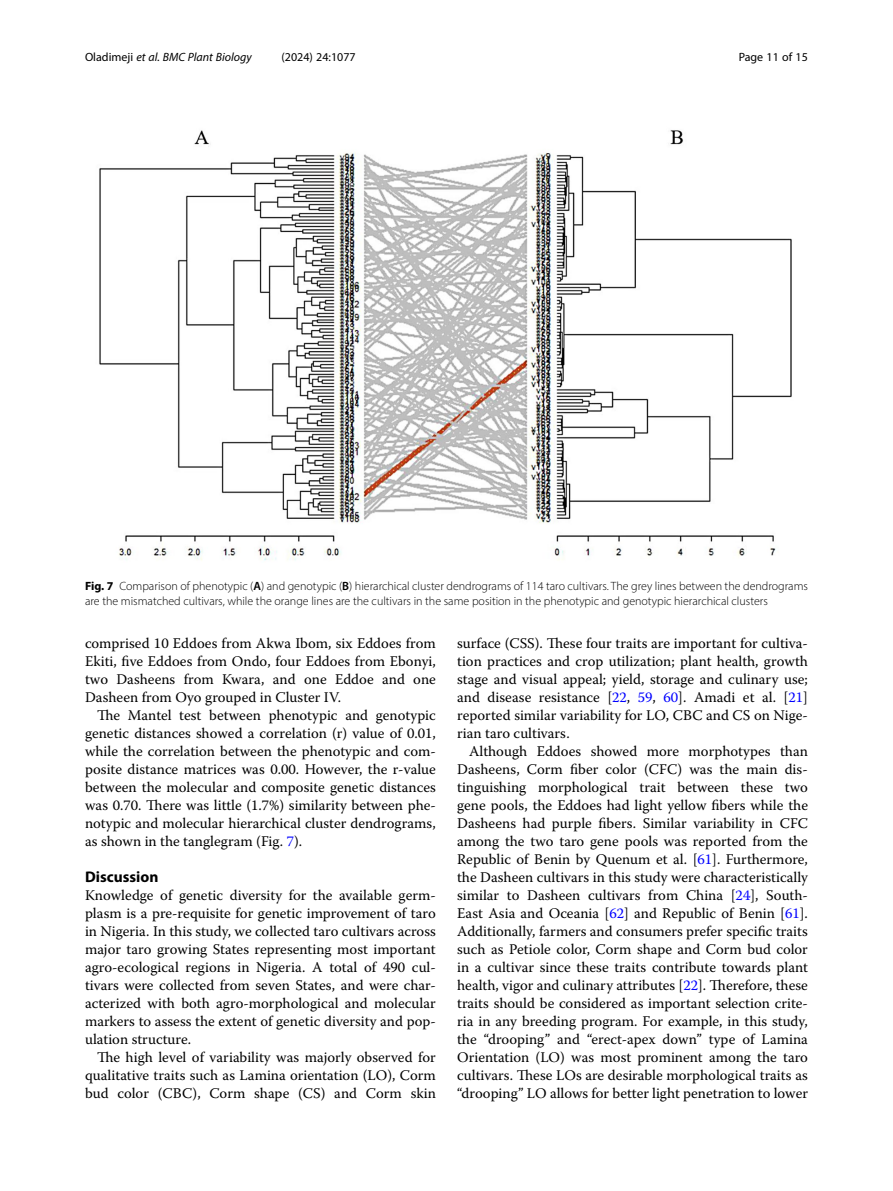
<style>
.page{position:relative;width:893px;height:1191px;background:#fff}
.page>*{position:absolute;margin:0;border:0;box-sizing:border-box;transform-origin:0 0}
.Head_1{font:700 15.45px "Myriad Pro";color:#000}
.Body_Text_Indent{font:14.7px/18px "Warnock Pro";color:#000;text-align:justify}
.Body_Text{font:14.7px/18px "Warnock Pro";color:#000;text-align:justify}
.Figure_Caption{font:300 12px/15px "Myriad Pro";color:#000}
.t1{font:italic 12px "Myriad Pro";color:#000}
.t2{font:12px "Myriad Pro";color:#000}
.s1{font-style:normal}
.s2{font-weight:700}
.s3{font-weight:600}
.s4{color:#00f}
</style>
<div class="page">
<img style="left:99px;top:130px;width:693px;height:431px">
<p class="t1" style="left:85px;top:50px;width:168px"><span class="s1">Oladimeji</span> et al. BMC Plant Biology</p>
<p class="t2" style="left:282px;top:50px;width:76px">(2024) 24:1077</p>
<p class="t2" style="left:739px;top:50px;width:71px">Page 11 of 15</p>
<p class="Figure_Caption" style="left:85px;top:578px;width:724px"><span class="s2">Fig. 7</span> Comparison of phenotypic (<span class="s3">A</span>) and genotypic (<span class="s3">B</span>) hierarchical cluster dendrograms of 114 taro cultivars. The grey lines between the dendrograms are the mismatched cultivars, while the orange lines are the cultivars in the same position in the phenotypic and genotypic hierarchical clusters</p>
<p class="Body_Text" style="left:85px;top:634px;width:352px">comprised 10 Eddoes from Akwa Ibom, six Eddoes from Ekiti, five Eddoes from Ondo, four Eddoes from Ebonyi, two Dasheens from Kwara, and one Eddoe and one Dasheen from Oyo grouped in Cluster IV.</p>
<p class="Body_Text_Indent" style="left:85px;top:706px;width:352px;text-indent:12px">The Mantel test between phenotypic and genotypic genetic distances showed a correlation (r) value of 0.01, while the correlation between the phenotypic and com&shy;posite distance matrices was 0.00. However, the r-value between the molecular and composite genetic distances was 0.70. There was little (1.7%) similarity between phe&shy;notypic and molecular hierarchical cluster dendrograms, as shown in the tanglegram (Fig. <span class="s4">7</span>).</p>
<p class="Head_1" style="left:85px;top:867px;width:75px">Discussion</p>
<p class="Body_Text" style="left:85px;top:886px;width:352px">Knowledge of genetic diversity for the available germ&shy;plasm is a pre-requisite for genetic improvement of taro in Nigeria. In this study, we collected taro cultivars across major taro growing States representing most important agro-ecological regions in Nigeria. A total of 490 cul&shy;tivars were collected from seven States, and were char&shy;acterized with both agro-morphological and molecular markers to assess the extent of genetic diversity and pop&shy;ulation structure.</p>
<p class="Body_Text_Indent" style="left:85px;top:1048px;width:352px;text-indent:12px">The high level of variability was majorly observed for qualitative traits such as Lamina orientation (LO), Corm bud color (CBC), Corm shape (CS) and Corm skin</p>
<p class="Body_Text_Indent" style="left:457px;top:634px;width:352px">surface (CSS). These four traits are important for cultiva&shy;tion practices and crop utilization; plant health, growth stage and visual appeal; yield, storage and culinary use; and disease resistance [<span class="s4">22</span>, <span class="s4">59</span>, <span class="s4">60</span>]. Amadi et al. [<span class="s4">21</span>] reported similar variability for LO, CBC and CS on Nige&shy;rian taro cultivars.</p>
<p class="Body_Text_Indent" style="left:457px;top:742px;width:352px;text-indent:12px">Although Eddoes showed more morphotypes than Dasheens, Corm fiber color (CFC) was the main dis&shy;tinguishing morphological trait between these two gene pools, the Eddoes had light yellow fibers while the Dasheens had purple fibers. Similar variability in CFC among the two taro gene pools was reported from the Republic of Benin by Quenum et al. [<span class="s4">61</span>]. Furthermore, the Dasheen cultivars in this study were characteristically similar to Dasheen cultivars from China [<span class="s4">24</span>], South-East Asia and Oceania [<span class="s4">62</span>] and Republic of Benin [<span class="s4">61</span>].<br>Additionally, farmers and consumers prefer specific traits such as Petiole color, Corm shape and Corm bud color in a cultivar since these traits contribute towards plant health, vigor and culinary attributes [<span class="s4">22</span>]. Therefore, these traits should be considered as important selection crite&shy;ria in any breeding program. For example, in this study, the “drooping” and “erect-apex down” type of Lamina Orientation (LO) was most prominent among the taro cultivars. These LOs are desirable morphological traits as “drooping” LO allows for better light penetration to lower</p>
</div>
